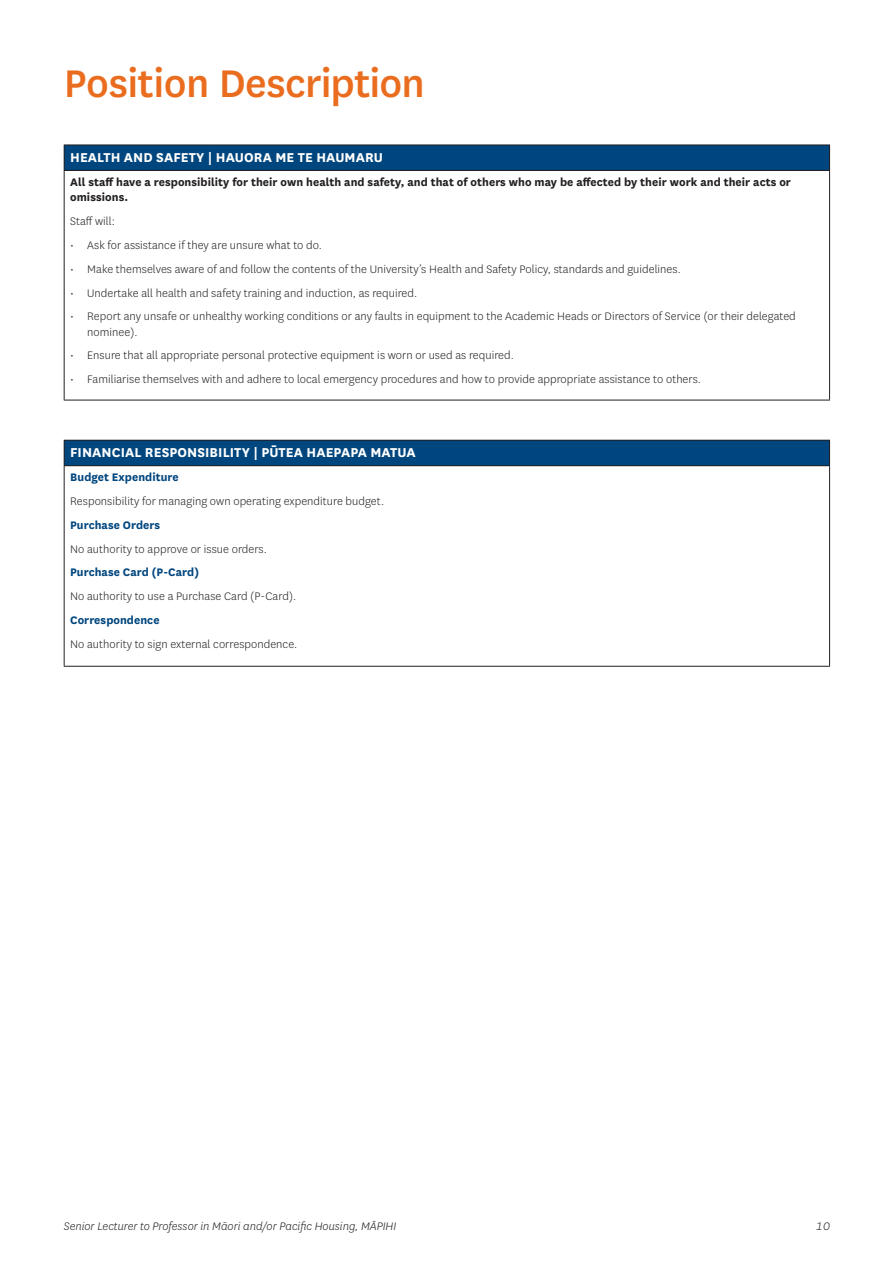
<style>
.page{position:relative;width:893px;height:1263px;background:#fff}
.page>*{position:absolute;margin:0;border:0;box-sizing:border-box;transform-origin:0 0}
.Heading_A{font:500 45px "National";letter-spacing:-.01em;color:#ea6d1f}
.Contents_Subheading{font:700 15px "National";letter-spacing:.005em;color:#fff}
.Contents_Subheading-2{font:300 12.75px/15.3px "National";letter-spacing:.005em;color:#231f20}
.Contents_Subheading-3{font:700 12.75px/15.3px "National";letter-spacing:.005em;color:#231f20}
.Contents_Subheading-4{font:700 12.75px "National";letter-spacing:.005em;color:#00467e}
.Secondary_Text_Cover{font:italic 300 12.75px "National";color:#231f20}
</style>
<div class="page">
<div style="left:64px;top:145px;width:766px;height:25px;background:#00467e"></div>
<hr style="left:64px;top:145px;width:766px;height:1px;background:#231f20">
<svg style="left:64px;top:145px;width:1px;height:25px"></svg>
<svg style="left:829px;top:145px;width:1px;height:25px"></svg>
<hr style="left:64px;top:170px;width:766px;height:1px;background:#231f20">
<hr style="left:64px;top:171px;width:1px;height:229px;background:#231f20">
<hr style="left:829px;top:171px;width:1px;height:229px;background:#231f20">
<hr style="left:64px;top:400px;width:766px;height:1px;background:#231f20">
<div style="left:64px;top:440px;width:766px;height:26px;background:#00467e"></div>
<hr style="left:64px;top:440px;width:766px;height:1px;background:#231f20">
<svg style="left:64px;top:441px;width:1px;height:24px"></svg>
<svg style="left:829px;top:441px;width:1px;height:24px"></svg>
<hr style="left:64px;top:465px;width:766px;height:1px;background:#231f20">
<hr style="left:64px;top:466px;width:1px;height:200px;background:#231f20">
<hr style="left:829px;top:466px;width:1px;height:200px;background:#231f20">
<hr style="left:64px;top:666px;width:766px;height:1px;background:#231f20">
<p class="Heading_A" style="left:64px;top:53px;width:362px">Position Description</p>
<p class="Contents_Subheading" style="left:70px;top:147px;width:314px">HEALTH AND SAFETY | HAUORA ME TE HAUMARU</p>
<p class="Contents_Subheading-3" style="left:70px;top:174px;width:722px">All staff have a responsibility for their own health and safety, and that of others who may be affected by their work and their acts or omissions.</p>
<p class="Contents_Subheading-2" style="left:70px;top:213px;width:46px">Staff will:</p>
<p class="Contents_Subheading-2" style="left:70px;top:237px;width:253px">• Ask for assistance if they are unsure what to do.</p>
<p class="Contents_Subheading-2" style="left:70px;top:261px;width:612px">• Make themselves aware of and follow the contents of the University’s Health and Safety Policy, standards and guidelines.</p>
<p class="Contents_Subheading-2" style="left:70px;top:285px;width:349px">• Undertake all health and safety training and induction, as required.</p>
<p class="Contents_Subheading-2" style="left:87px;top:308px;width:710px;text-indent:-17px">• Report any unsafe or unhealthy working conditions or any faults in equipment to the Academic Heads or Directors of Service (or their delegated nominee).</p>
<p class="Contents_Subheading-2" style="left:70px;top:347px;width:445px">• Ensure that all appropriate personal protective equipment is worn or used as required.</p>
<p class="Contents_Subheading-2" style="left:70px;top:371px;width:632px">• Familiarise themselves with and adhere to local emergency procedures and how to provide appropriate assistance to others.</p>
<p class="Contents_Subheading" style="left:70px;top:442px;width:347px">FINANCIAL RESPONSIBILITY | PŪTEA HAEPAPA MATUA</p>
<p class="Contents_Subheading-4" style="left:70px;top:468px;width:110px">Budget Expenditure</p>
<p class="Contents_Subheading-2" style="left:70px;top:493px;width:315px">Responsibility for managing own operating expenditure budget.</p>
<p class="Contents_Subheading-4" style="left:70px;top:516px;width:92px">Purchase Orders</p>
<p class="Contents_Subheading-2" style="left:70px;top:541px;width:198px">No authority to approve or issue orders.</p>
<p class="Contents_Subheading-4" style="left:70px;top:563px;width:130px">Purchase Card (P-Card)</p>
<p class="Contents_Subheading-2" style="left:70px;top:588px;width:228px">No authority to use a Purchase Card (P-Card).</p>
<p class="Contents_Subheading-4" style="left:70px;top:611px;width:91px">Correspondence</p>
<p class="Contents_Subheading-2" style="left:70px;top:636px;width:229px">No authority to sign external correspondence.</p>
<p class="Secondary_Text_Cover" style="left:64px;top:1218px;width:334px">Senior Lecturer to Professor in Māori and/or Pacific Housing, MĀPIHI</p>
<p class="Secondary_Text_Cover" style="left:816px;top:1218px;width:16px">10</p>
</div>
